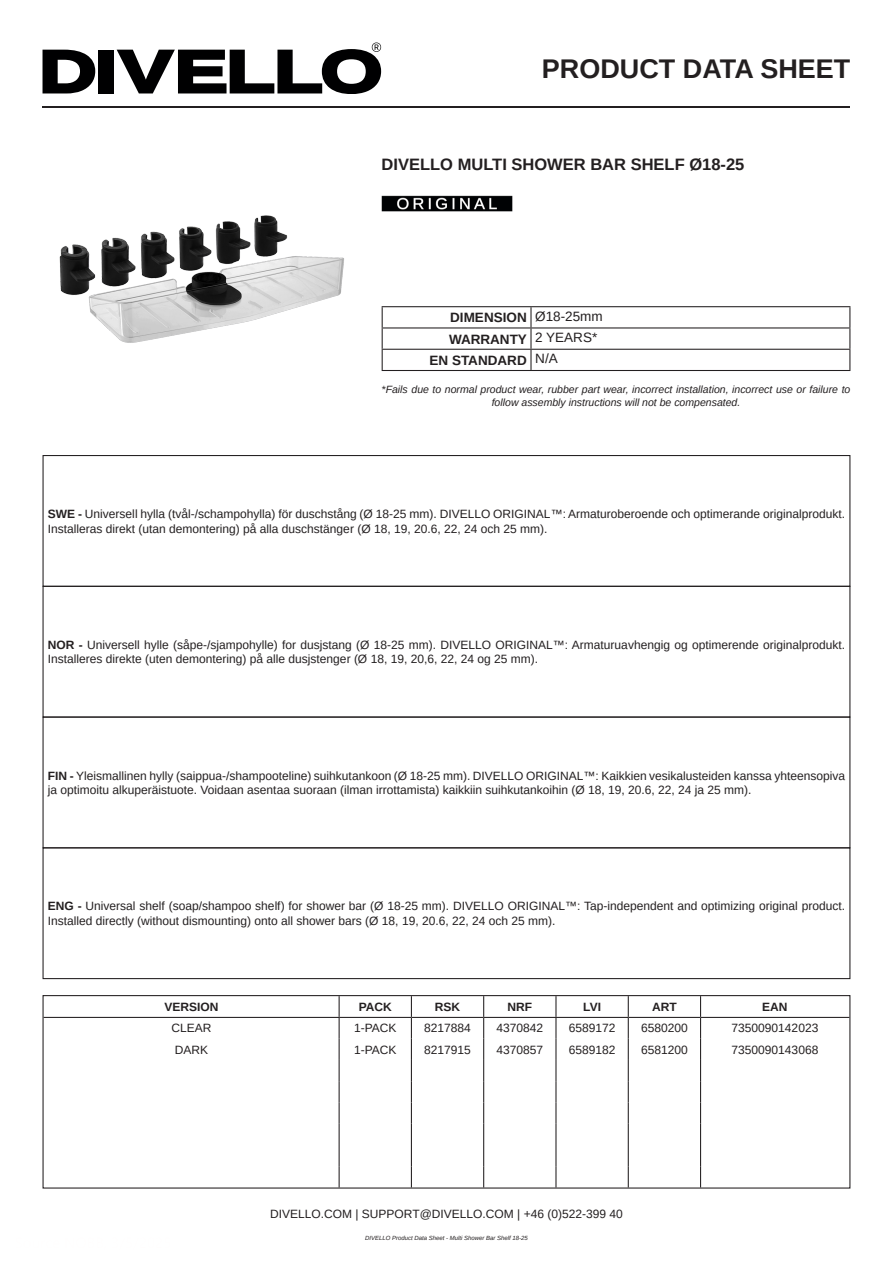
<style>
.page{position:relative;width:893px;height:1263px;background:#fff}
.page>*{position:absolute;margin:0;border:0;box-sizing:border-box;transform-origin:0 0}
.t1{font:700 27px "Arimo";color:#231f20}
.t2{font:700 16.5px "Arimo";color:#231f20}
.t3{font:700 13.5px "Arimo";color:#231f20}
.t4{font:13.5px "Arimo";color:#231f20}
.t5{font:12px/14.4px "Arimo";color:#231f20}
.t6{font:700 12px "Arimo";color:#231f20}
.t7{font:italic 10.5px/12.6px "Arimo";color:#231f20;text-align:center}
.File_Name{font:italic 6px "Arimo";color:#231f20}
.s1{font-weight:700}
</style>
<div class="page">
<svg style="left:43px;top:50px;width:52px;height:43px"></svg>
<div style="left:98px;top:50px;width:16px;height:43px;background:#000001"></div>
<svg style="left:117px;top:43px;width:264px;height:51px"></svg>
<hr style="left:42px;top:106px;width:808px;height:1px;background:#231f20">
<hr style="left:44px;top:1017px;width:295px;height:1px;background:#231f20">
<hr style="left:339px;top:1017px;width:72px;height:1px;background:#231f20">
<hr style="left:411px;top:1017px;width:73px;height:1px;background:#231f20">
<hr style="left:484px;top:1017px;width:72px;height:1px;background:#231f20">
<hr style="left:556px;top:1017px;width:72px;height:1px;background:#231f20">
<hr style="left:628px;top:1017px;width:73px;height:1px;background:#231f20">
<hr style="left:701px;top:1017px;width:148px;height:1px;background:#231f20">
<svg style="left:339px;top:997px;width:1px;height:189px"></svg>
<svg style="left:411px;top:997px;width:1px;height:189px"></svg>
<svg style="left:483px;top:997px;width:1px;height:189px"></svg>
<svg style="left:555px;top:997px;width:1px;height:189px"></svg>
<svg style="left:628px;top:997px;width:1px;height:189px"></svg>
<svg style="left:700px;top:997px;width:1px;height:189px"></svg>
<div style="left:43px;top:995px;width:807px;height:193px;border:1px solid #231f20"></div>
<div style="left:43px;top:847px;width:807px;height:132px;border:1px solid #231f20"></div>
<div style="left:43px;top:586px;width:807px;height:132px;border:1px solid #231f20"></div>
<div style="left:43px;top:455px;width:807px;height:132px;border:1px solid #231f20"></div>
<hr style="left:382px;top:327px;width:149px;height:1px;background:#231f20">
<hr style="left:531px;top:327px;width:319px;height:1px;background:#231f20">
<hr style="left:382px;top:349px;width:149px;height:1px;background:#231f20">
<hr style="left:531px;top:349px;width:319px;height:1px;background:#231f20">
<svg style="left:530px;top:307px;width:1px;height:63px"></svg>
<hr style="left:382px;top:306px;width:149px;height:1px;background:#231f20">
<hr style="left:531px;top:306px;width:319px;height:1px;background:#231f20">
<svg style="left:382px;top:307px;width:1px;height:63px"></svg>
<svg style="left:849px;top:307px;width:1px;height:63px"></svg>
<hr style="left:382px;top:370px;width:149px;height:1px;background:#231f20">
<hr style="left:531px;top:370px;width:319px;height:1px;background:#231f20">
<img style="left:382px;top:196px;width:130px;height:15px">
<img style="left:59px;top:215px;width:285px;height:128px">
<p class="t1" style="left:542px;top:50px;width:310px">PRODUCT DATA SHEET</p>
<p class="t2" style="left:382px;top:153px;width:364px">DIVELLO MULTI SHOWER BAR SHELF Ø18-25</p>
<p class="t3" style="left:450px;top:308px;width:78px">DIMENSION</p>
<p class="t4" style="left:535px;top:308px;width:69px">Ø18-25mm</p>
<p class="t3" style="left:449px;top:330px;width:79px">WARRANTY</p>
<p class="t4" style="left:535px;top:329px;width:64px">2 YEARS*</p>
<p class="t3" style="left:429px;top:351px;width:99px">EN STANDARD</p>
<p class="t4" style="left:535px;top:350px;width:24px">N/A</p>
<p class="t7" style="left:382px;top:383px;width:470px">*Fails due to normal product wear, rubber part wear, incorrect installation, incorrect use or failure to follow assembly instructions will not be compensated.</p>
<p class="t5" style="left:48px;top:507px;width:799px"><span class="s1">SWE -</span> Universell hylla (tvål-/schampohylla) för duschstång (Ø 18-25 mm). DIVELLO ORIGINAL™: Armaturoberoende och optimerande originalprodukt.<br>Installeras direkt (utan demontering) på alla duschstänger (Ø 18, 19, 20.6, 22, 24 och 25 mm).</p>
<p class="t5" style="left:48px;top:638px;width:799px"><span class="s1">NOR -</span> Universell hylle (såpe-/sjampohylle) for dusjstang (Ø 18-25 mm). DIVELLO ORIGINAL™: Armaturuavhengig og optimerende originalprodukt.<br>Installeres direkte (uten demontering) på alle dusjstenger (Ø 18, 19, 20,6, 22, 24 og 25 mm).</p>
<p class="t5" style="left:48px;top:768px;width:799px"><span class="s1">FIN -</span> Yleismallinen hylly (saippua-/shampooteline) suihkutankoon (Ø 18-25 mm). DIVELLO ORIGINAL™: Kaikkien vesikalusteiden kanssa yhteensopiva ja optimoitu alkuperäistuote. Voidaan asentaa suoraan (ilman irrottamista) kaikkiin suihkutankoihin (Ø 18, 19, 20.6, 22, 24 ja 25 mm).</p>
<p class="t5" style="left:48px;top:899px;width:799px"><span class="s1">ENG -</span> Universal shelf (soap/shampoo shelf) for shower bar (Ø 18-25 mm). DIVELLO ORIGINAL™: Tap-independent and optimizing original product.<br>Installed directly (without dismounting) onto all shower bars (Ø 18, 19, 20.6, 22, 24 och 25 mm).</p>
<p class="t6" style="left:164px;top:999px;width:56px">VERSION</p>
<p class="t6" style="left:359px;top:999px;width:35px">PACK</p>
<p class="t6" style="left:435px;top:999px;width:27px">RSK</p>
<p class="t6" style="left:507px;top:999px;width:26px">NRF</p>
<p class="t6" style="left:583px;top:999px;width:19px">LVI</p>
<p class="t6" style="left:652px;top:999px;width:26px">ART</p>
<p class="t6" style="left:762px;top:999px;width:27px">EAN</p>
<p class="t5" style="left:171px;top:1021px;width:42px">CLEAR</p>
<p class="t5" style="left:354px;top:1021px;width:44px">1-PACK</p>
<p class="t5" style="left:424px;top:1021px;width:48px">8217884</p>
<p class="t5" style="left:496px;top:1021px;width:48px">4370842</p>
<p class="t5" style="left:569px;top:1021px;width:48px">6589172</p>
<p class="t5" style="left:641px;top:1021px;width:48px">6580200</p>
<p class="t5" style="left:732px;top:1021px;width:88px">7350090142023</p>
<p class="t5" style="left:175px;top:1042px;width:35px">DARK</p>
<p class="t5" style="left:354px;top:1042px;width:44px">1-PACK</p>
<p class="t5" style="left:424px;top:1042px;width:48px">8217915</p>
<p class="t5" style="left:496px;top:1042px;width:48px">4370857</p>
<p class="t5" style="left:569px;top:1042px;width:48px">6589182</p>
<p class="t5" style="left:641px;top:1042px;width:48px">6581200</p>
<p class="t5" style="left:732px;top:1042px;width:88px">7350090143068</p>
<p class="t5" style="left:270px;top:1207px;width:354px">DIVELLO.COM | SUPPORT@DIVELLO.COM | +46 (0)522-399 40</p>
<p class="File_Name" style="left:365px;top:1233px;width:164px">DIVELLO Product Data Sheet - Multi Shower Bar Shelf 18-25</p>
</div>
